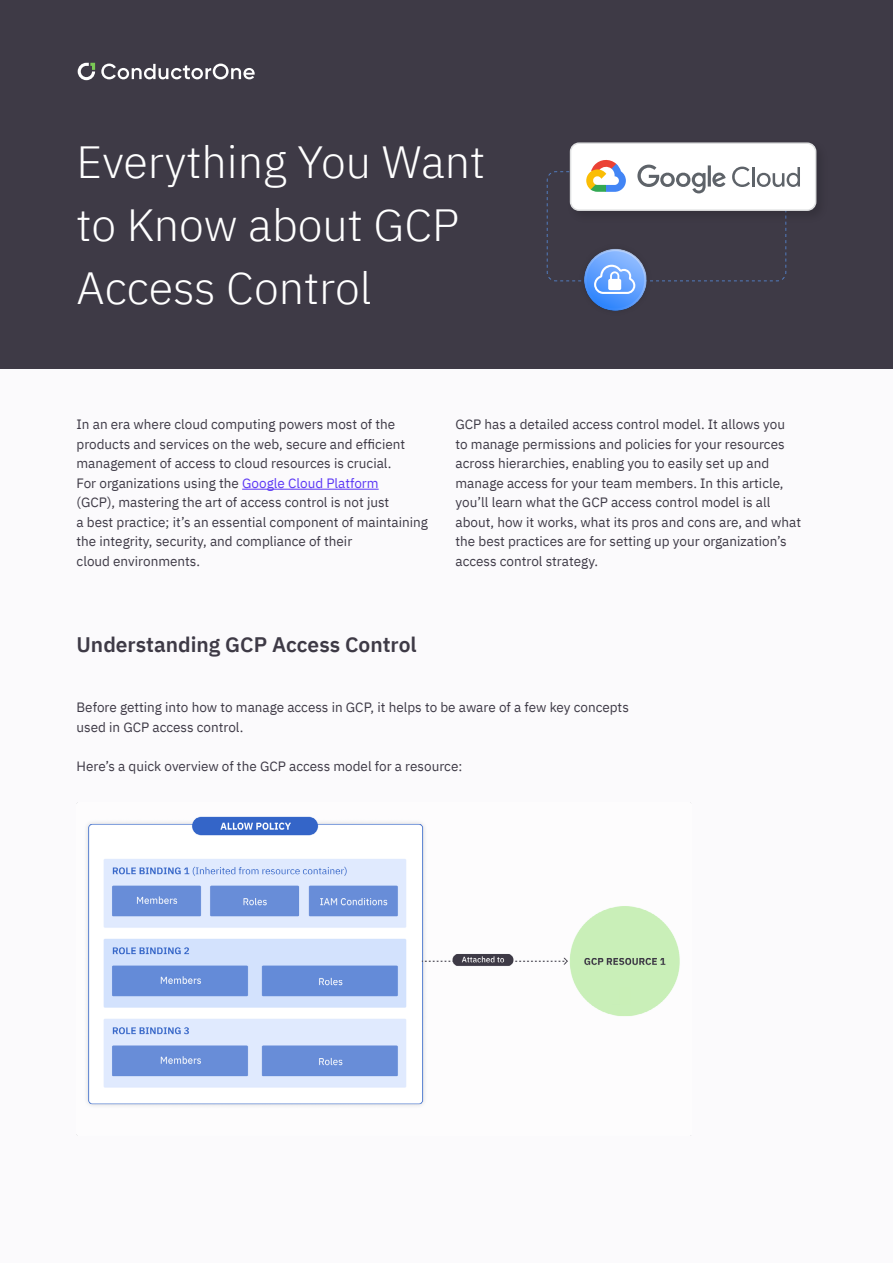
<style>
.page{position:relative;width:893px;height:1263px;background:#fbfafc}
.page>*{position:absolute;margin:0;border:0;box-sizing:border-box;transform-origin:0 0}
.t1{font:300 45px/63px "IBM Plex Sans";color:#fff}
.t2{font:600 21px "IBM Plex Sans";color:#3e3a46}
.t3{font:13.5px/19.5px "IBM Plex Sans";color:#3e3a46}
.s1{color:#5c38f5}
</style>
<div class="page">
<div style="left:0;top:0;width:893px;height:369px;background:#3e3a46"></div>
<svg style="left:78px;top:63px;width:17px;height:17px"></svg>
<svg style="left:101px;top:64px;width:154px;height:16px"></svg>
<hr style="left:242px;top:489px;width:137px;height:1px;background:#5c38f5">
<div style="left:571px;top:143px;width:245px;height:67px;background:#fff;border-radius:9px"></div>
<div style="left:570px;top:142px;width:246px;height:69px;border:2px solid #dfe0e1;border-radius:9px"></div>
<img style="left:587px;top:294px;width:56px;height:17px">
<img style="left:87px;top:816px;width:593px;height:290px">
<svg style="left:546px;top:158px;width:254px;height:136px"></svg>
<h1 class="t1" style="left:77px;top:126px;width:410px">Everything You Want to Know about GCP<br>Access Control</h1>
<p class="t3" style="left:77px;top:414px;width:353px">In an era where cloud computing powers most of the products and services on the web, secure and efficient management of access to cloud resources is crucial.<br>For organizations using the <span class="s1">Google Cloud Platform<br></span>(GCP), mastering the art of access control is not just<br>a best practice; it’s an essential component of maintaining the integrity, security, and compliance of their<br>cloud environments.</p>
<p class="t3" style="left:455px;top:414px;width:347px">GCP has a detailed access control model. It allows you<br>to manage permissions and policies for your resources across hierarchies, enabling you to easily set up and manage access for your team members. In this article, you’ll learn what the GCP access control model is all about, how it works, what its pros and cons are, and what the best practices are for setting up your organization’s access control strategy.</p>
<h2 class="t2" style="left:76px;top:628px;width:342px">Understanding GCP Access Control</h2>
<p class="t3" style="left:76px;top:696px;width:554px">Before getting into how to manage access in GCP, it helps to be aware of a few key concepts used in GCP access control.</p>
<p class="t3" style="left:76px;top:755px;width:387px">Here’s a quick overview of the GCP access model for a resource:</p>
</div>
